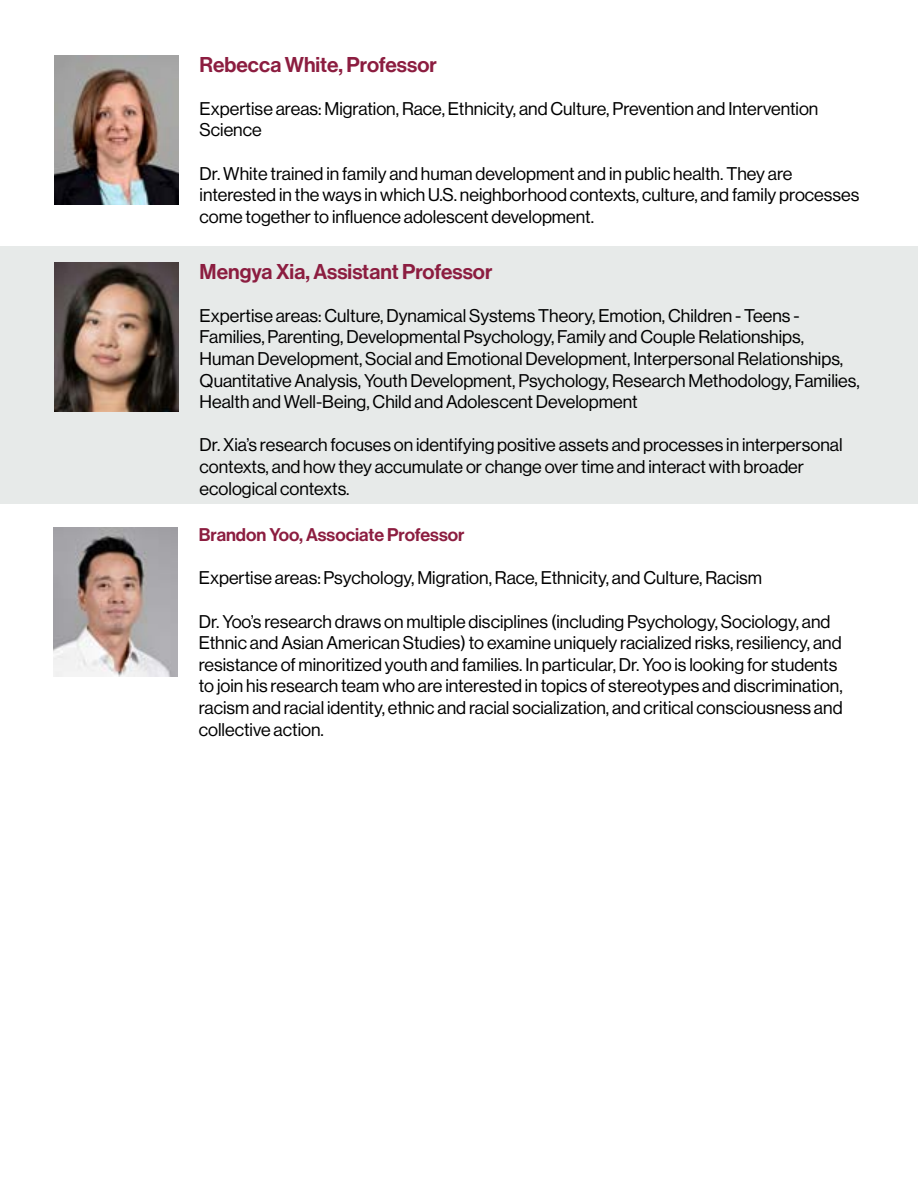
<style>
.page{position:relative;width:918px;height:1188px;background:#fff}
.page>*{position:absolute;margin:0;border:0;box-sizing:border-box;transform-origin:0 0}
.t1{font:21px "N Haas Grotesk DS Pro 65 Md";color:#8c1d40}
.t2{font:18px/21.6px "N Haas Grotesk DS Pro 55 Rg";color:#000}
.t3{font:18px "N Haas Grotesk DS Pro 65 Md";color:#8c1d40}
</style>
<div class="page">
<div style="left:0;top:246px;width:918px;height:258px;background:#e7eae9"></div>
<img style="left:54px;top:56px;width:125px;height:149px">
<img style="left:54px;top:262px;width:125px;height:150px">
<img style="left:53px;top:527px;width:125px;height:150px">
<p class="t1" style="left:200px;top:52px;width:239px">Rebecca White, Professor</p>
<p class="t2" style="left:200px;top:98px;width:620px">Expertise areas: Migration, Race, Ethnicity, and Culture, Prevention and Intervention<br>Science</p>
<p class="t2" style="left:200px;top:163px;width:661px">Dr. White trained in family and human development and in public health. They are interested in the ways in which U.S. neighborhood contexts, culture, and family processes come together to influence adolescent development.</p>
<p class="t1" style="left:200px;top:259px;width:294px">Mengya Xia, Assistant Professor</p>
<p class="t2" style="left:200px;top:305px;width:662px">Expertise areas: Culture, Dynamical Systems Theory, Emotion, Children - Teens - Families, Parenting, Developmental Psychology, Family and Couple Relationships, Human Development, Social and Emotional Development, Interpersonal Relationships, Quantitative Analysis, Youth Development, Psychology, Research Methodology, Families, Health and Well-Being, Child and Adolescent Development</p>
<p class="t2" style="left:200px;top:434px;width:645px">Dr. Xia’s research focuses on identifying positive assets and processes in interpersonal contexts, and how they accumulate or change over time and interact with broader ecological contexts.</p>
<p class="t3" style="left:199px;top:525px;width:267px">Brandon Yoo, Associate Professor</p>
<p class="t2" style="left:199px;top:567px;width:565px">Expertise areas: Psychology, Migration, Race, Ethnicity, and Culture, Racism</p>
<p class="t2" style="left:199px;top:611px;width:645px">Dr. Yoo’s research draws on multiple disciplines (including Psychology, Sociology, and Ethnic and Asian American Studies) to examine uniquely racialized risks, resiliency, and resistance of minoritized youth and families. In particular, Dr. Yoo is looking for students to join his research team who are interested in topics of stereotypes and discrimination, racism and racial identity, ethnic and racial socialization, and critical consciousness and collective action.</p>
</div>
